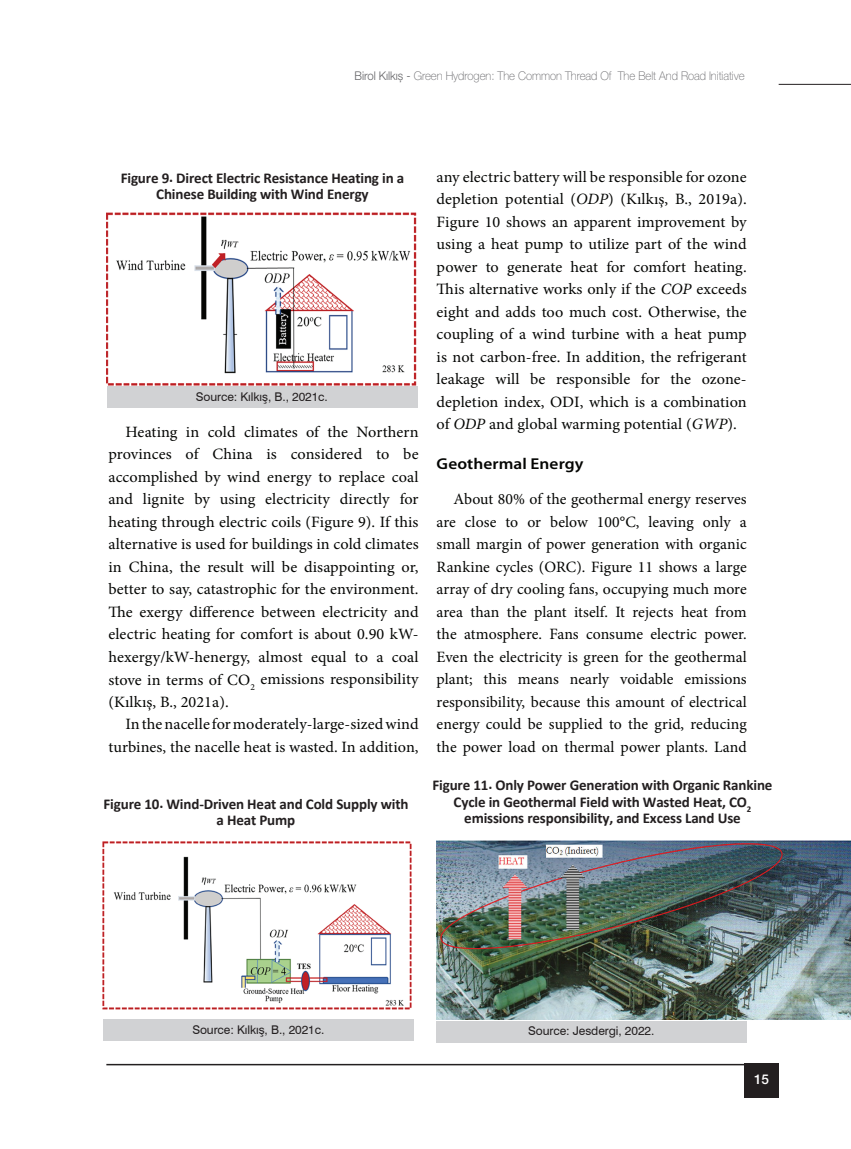
<style>
.page{position:relative;width:851px;height:1149px;background:#fff}
.page>*{position:absolute;margin:0;border:0;box-sizing:border-box;transform-origin:0 0}
.t1{font:15.75px/22.5px "Minion Pro";letter-spacing:.005em;color:#040503;text-align:justify}
.t2{font:600 15.75px "Myriad Pro";letter-spacing:.005em;color:#040503;scale:1.1 1}
.t3{font:700 15px/16.5px "Calibri";letter-spacing:-.01em;color:#231f20;text-align:center}
.t4{font:500 13.5px "Helvetica Neue LT Pro";color:#fff}
.t5{font:12px "Swiss 721 BT";letter-spacing:-.005em;color:#231f20}
.t6{font:100 12px "Helvetica Neue LT Pro";letter-spacing:-.005em;color:#636366;scale:.94 1}
.s1{font-weight:300}
.s2{font-family:"Helvetica Neue";font-weight:300}
.s3{font-style:italic}
</style>
<div class="page">
<hr style="left:106px;top:1063px;width:672px;height:1px;background:#231f20">
<div style="left:744px;top:1063px;width:34px;height:34px;background:#231f20"></div>
<hr style="left:778px;top:84px;width:72px;height:1px;background:#231f20">
<img style="left:107px;top:212px;width:310px;height:174px">
<div style="left:107px;top:386px;width:310px;height:22px;background:#d1d2d4"></div>
<img style="left:102px;top:841px;width:310px;height:169px">
<div style="left:103px;top:1018px;width:310px;height:22px;background:#d1d2d4"></div>
<img style="left:436px;top:840px;width:414px;height:179px">
<div style="left:436px;top:1020px;width:310px;height:22px;background:#d1d2d4"></div>
<p class="t6" style="left:354px;top:69px;width:416px"><span class="s1">Birol Kılkış</span> <span class="s2">-</span> Green Hydrogen: The Common Thread Of The Belt And Road Initiative</p>
<p class="t3" style="left:121px;top:169px;width:285px">Figure 9. Direct Electric Resistance Heating in a<br>Chinese Building with Wind Energy</p>
<p class="t5" style="left:196px;top:388px;width:133px">Source: Kılkış, B., 2021c.</p>
<p class="t1" style="left:108px;top:420px;width:311px;text-indent:17px">Heating in cold climates of the Northern provinces of China is considered to be accomplished by wind energy to replace coal and lignite by using electricity directly for heating through electric coils (Figure 9). If this alternative is used for buildings in cold climates in China, the result will be disappointing or, better to say, catastrophic for the environment.<br>The exergy difference between electricity and electric heating for comfort is about 0.90 kW&shy;hexergy/kW-henergy, almost equal to a coal stove in terms of CO<sub>2</sub> emissions responsibility (Kılkış, B., 2021a).</p>
<p class="t1" style="left:108px;top:713px;width:311px;text-align:right">In the nacelle for moderately-large-sized wind turbines, the nacelle heat is wasted. In addition,</p>
<p class="t3" style="left:103px;top:795px;width:306px">Figure 10. Wind-Driven Heat and Cold Supply with a Heat Pump</p>
<p class="t1" style="left:436px;top:165px;width:311px">any electric battery will be responsible for ozone depletion potential (<span class="s3">ODP</span>) (Kılkış, B., 2019a).<br>Figure 10 shows an apparent improvement by using a heat pump to utilize part of the wind power to generate heat for comfort heating.<br>This alternative works only if the <span class="s3">COP</span> exceeds eight and adds too much cost. Otherwise, the coupling of a wind turbine with a heat pump is not carbon-free. In addition, the refrigerant leakage will be responsible for the ozone&shy;depletion index, ODI, which is a combination of <span class="s3">ODP</span> and global warming potential (<span class="s3">GWP</span>).</p>
<p class="t2" style="left:436px;top:453px;width:135px">Geothermal Energy</p>
<p class="t1" style="left:436px;top:488px;width:311px;text-indent:17px">About 80% of the geothermal energy reserves are close to or below 100°C, leaving only a small margin of power generation with organic Rankine cycles (ORC). Figure 11 shows a large array of dry cooling fans, occupying much more area than the plant itself. It rejects heat from the atmosphere. Fans consume electric power.<br>Even the electricity is green for the geothermal plant; this means nearly voidable emissions responsibility, because this amount of electrical energy could be supplied to the grid, reducing the power load on thermal power plants. Land</p>
<p class="t3" style="left:432px;top:776px;width:341px">Figure 11. Only Power Generation with Organic Rankine<br>Cycle in Geothermal Field with Wasted Heat, CO<sub>2 </sub>emissions responsibility, and Excess Land Use</p>
<p class="t5" style="left:192px;top:1021px;width:133px">Source: Kılkış, B., 2021c.</p>
<p class="t5" style="left:528px;top:1022px;width:128px">Source: Jesdergi, 2022.</p>
<p class="t4" style="left:754px;top:1070px;width:17px">15</p>
</div>
